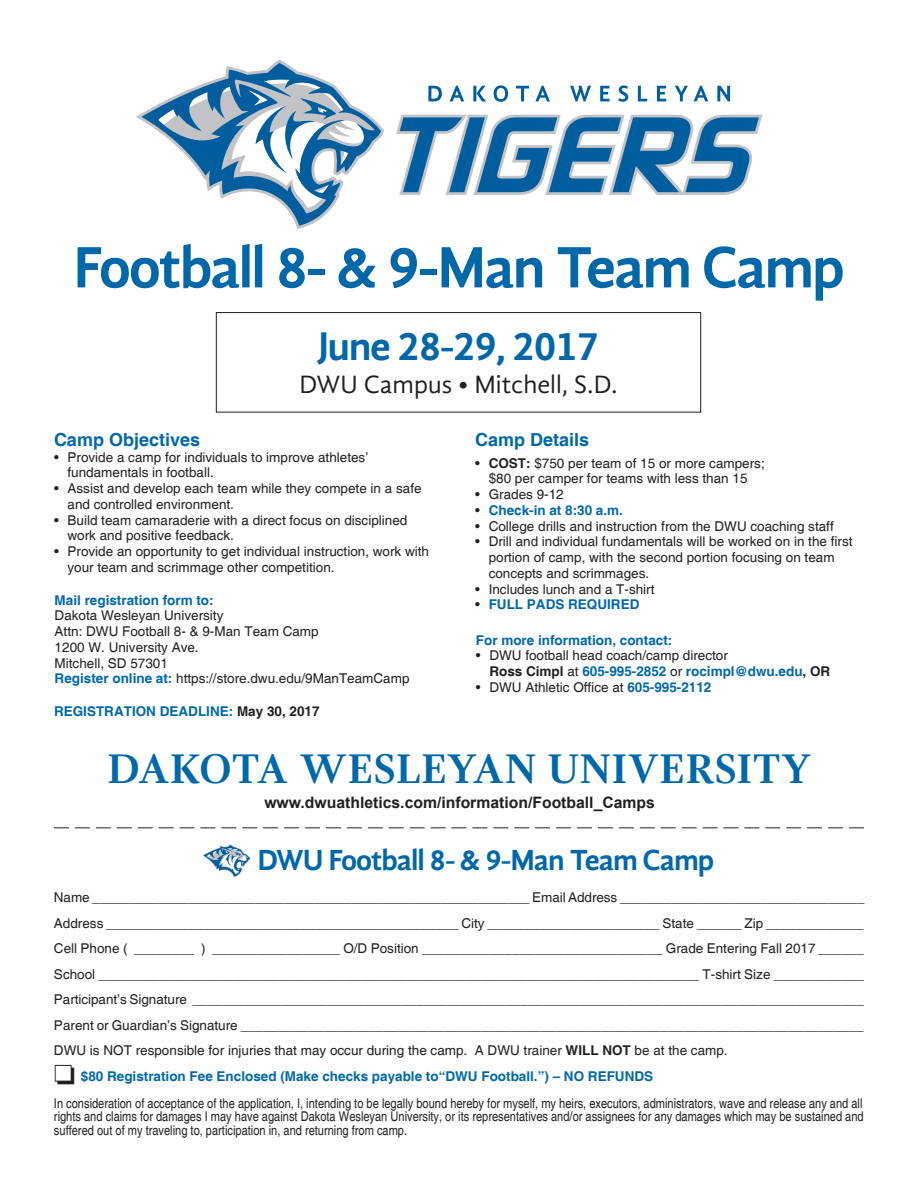
<style>
.page{position:relative;width:918px;height:1188px;background:#fff}
.page>*{position:absolute;margin:0;border:0;box-sizing:border-box;transform-origin:0 0}
.t1{font:700 60px "Gandhi Sans";letter-spacing:-.035em;color:#0068a9}
.t2{font:700 42.6px "Gandhi Serif";color:#0068a9}
.t3{font:700 41.4px "Gandhi Sans";letter-spacing:-.035em;color:#0068a9}
.t4{font:700 30px "Gandhi Sans";letter-spacing:-.035em;color:#0068a9}
.t5{font:25.8px "Gandhi Sans";color:#231f20}
.t6{font:700 18px "Helvetica";color:#0068a9}
.t7{font:700 15.75px "Arial";color:#231f20}
.t8{font:13.5px/15.8px "Helvetica";color:#231f20}
.t9{font:condensed 13.5px/27px "Helvetica";color:#231f20}
.t10{font:700 13.5px "Helvetica";color:#0068a9}
.s1{font-weight:700;color:#0068a9}
.s2{color:#231f20}
.s3{font-weight:700}
.s4{font-weight:400;color:#231f20}
.s5{font-weight:700;font-stretch:normal;color:#0068a9}
</style>
<div class="page">
<svg style="left:396px;top:115px;width:366px;height:80px"></svg>
<svg style="left:428px;top:86px;width:14px;height:15px"></svg>
<svg style="left:450px;top:86px;width:14px;height:15px"></svg>
<svg style="left:473px;top:86px;width:13px;height:16px"></svg>
<svg style="left:494px;top:85px;width:14px;height:17px"></svg>
<svg style="left:516px;top:86px;width:13px;height:15px"></svg>
<svg style="left:535px;top:86px;width:15px;height:15px"></svg>
<svg style="left:570px;top:86px;width:21px;height:15px"></svg>
<svg style="left:600px;top:86px;width:10px;height:15px"></svg>
<svg style="left:618px;top:85px;width:10px;height:17px"></svg>
<svg style="left:638px;top:86px;width:9px;height:15px"></svg>
<svg style="left:657px;top:86px;width:9px;height:15px"></svg>
<svg style="left:675px;top:86px;width:13px;height:15px"></svg>
<svg style="left:694px;top:86px;width:14px;height:15px"></svg>
<svg style="left:717px;top:86px;width:13px;height:15px"></svg>
<svg style="left:136px;top:59px;width:248px;height:170px"></svg>
<div style="left:216px;top:312px;width:485px;height:100px;border:1px solid #231f20"></div>
<svg style="left:54px;top:827px;width:810px;height:1px"></svg>
<svg style="left:202px;top:844px;width:49px;height:33px"></svg>
<h1 class="t1" style="left:73px;top:233px;width:773px">Football 8- &amp; 9-Man Team Camp</h1>
<h3 class="t3" style="left:318px;top:323px;width:283px">June 28-29, 2017</h3>
<h3 class="t5" style="left:299px;top:370px;width:320px">DWU Campus • Mitchell, S.D.</h3>
<h3 class="t6" style="left:54px;top:428px;width:148px">Camp Objectives</h3>
<p class="t8" style="left:68px;top:449px;width:302px;text-indent:-14px">• Provide a camp for individuals to improve athletes’ fundamentals in football.</p>
<p class="t8" style="left:68px;top:481px;width:356px;text-indent:-14px">• Assist and develop each team while they compete in a safe and controlled environment.</p>
<p class="t8" style="left:68px;top:512px;width:341px;text-indent:-14px">• Build team camaraderie with a direct focus on disciplined work and positive feedback.</p>
<p class="t8" style="left:68px;top:544px;width:363px;text-indent:-14px">• Provide an opportunity to get individual instruction, work with your team and scrimmage other competition.</p>
<p class="t10" style="left:55px;top:592px;width:161px">Mail registration form to:</p>
<p class="t8" style="left:55px;top:608px;width:356px">Dakota Wesleyan University<br>Attn: DWU Football 8- &amp; 9-Man Team Camp<br>1200 W. University Ave.<br>Mitchell, SD 57301<br><span class="s1">Register online at:</span> https://store.dwu.edu/9ManTeamCamp</p>
<p class="t10" style="left:54px;top:703px;width:267px">REGISTRATION DEADLINE: <span class="s2">May 30, 2017</span></p>
<h3 class="t6" style="left:475px;top:428px;width:116px">Camp Details</h3>
<p class="t8" style="left:475px;top:455px;width:291px;text-align:center">• <span class="s3">COST:</span> $750 per team of 15 or more campers; $80 per camper for teams with less than 15</p>
<p class="t8" style="left:475px;top:487px;width:90px">• Grades 9-12</p>
<p class="t10" style="left:475px;top:502px;width:149px"><span class="s4">•</span> Check-in at 8:30 a.m.</p>
<p class="t8" style="left:475px;top:518px;width:360px">• College drills and instruction from the DWU coaching staff</p>
<p class="t8" style="left:489px;top:534px;width:365px;text-indent:-14px">• Drill and individual fundamentals will be worked on in the first portion of camp, with the second portion focusing on team concepts and scrimmages.</p>
<p class="t8" style="left:475px;top:581px;width:181px">• Includes lunch and a T-shirt</p>
<p class="t10" style="left:475px;top:596px;width:166px"><span class="s4">•</span> FULL PADS REQUIRED</p>
<p class="t10" style="left:476px;top:632px;width:198px">For more information, contact:</p>
<p class="t8" style="left:489px;top:648px;width:343px;text-indent:-14px">• DWU football head coach/camp director<br><span class="s3">Ross Cimpl</span> at <span class="s1">605-995-2852</span> or <span class="s1">rocimpl@dwu.edu</span><span class="s3">, OR</span></p>
<p class="t8" style="left:476px;top:680px;width:237px">• DWU Athletic Office at <span class="s1">605-995-2112</span></p>
<h2 class="t2" style="left:107px;top:744px;width:706px">DAKOTA WESLEYAN UNIVERSITY</h2>
<p class="t7" style="left:264px;top:792px;width:392px">www.dwuathletics.com/information/Football_Camps</p>
<h3 class="t4" style="left:257px;top:843px;width:458px">DWU Football 8- &amp; 9-Man Team Camp</h3>
<p class="t8" style="left:54px;top:885px;width:812px;line-height:25.5px;text-align:justify">Name ___________________________________________________________ Email Address _________________________________ Address _______________________________________________ City _______________________ State ______ Zip _____________ Cell Phone ( ________ ) _________________ O/D Position ________________________________ Grade Entering Fall 2017 ______ School ________________________________________________________________________________ T-shirt Size ____________ Participant’s Signature __________________________________________________________________________________________ Parent or Guardian’s Signature ___________________________________________________________________________________ DWU is NOT responsible for injuries that may occur during the camp. A DWU trainer <span class="s3">WILL NOT</span> be at the camp.</p>
<p class="t9" style="left:54px;top:1062px;width:810px">□ <span class="s5">$80 Registration Fee Enclosed (Make checks payable to“DWU Football.”) – NO REFUNDS<br></span>In consideration of acceptance of the application, I, intending to be legally bound hereby for myself, my heirs, executors, administrators, wave and release any and all</p>
<p class="t9" style="left:54px;top:1110px;width:811px;line-height:13.5px">rights and claims for damages I may have against Dakota Wesleyan University, or its representatives and/or assignees for any damages which may be sustained and suffered out of my traveling to, participation in, and returning from camp.</p>
</div>
